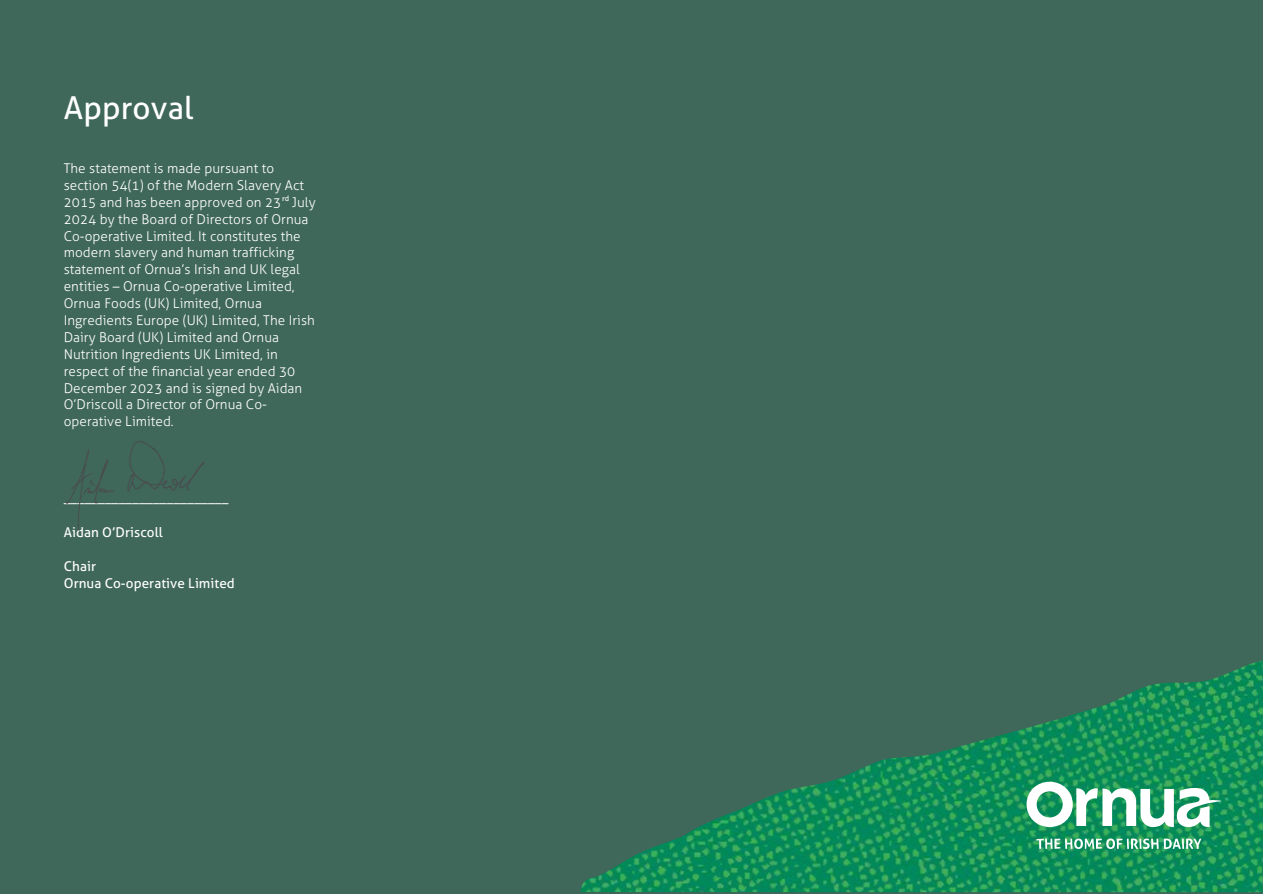
<style>
.page{position:relative;width:1263px;height:894px;background:#fff}
.page>*{position:absolute;margin:0;border:0;box-sizing:border-box;transform-origin:0 0}
.t1{font:31.5px "Aller";letter-spacing:.005em;color:#fff}
.t2{font:300 13.5px/16.8px "Aller";letter-spacing:.005em;color:#fff}
.t3{font:13.5px/16.8px "Aller";letter-spacing:.005em;color:#fff}
.t4{font:7.5px "Aller";color:#fff}
</style>
<div class="page">
<div style="left:0;top:0;width:1263px;height:893px;background:#3f675a"></div>
<img style="left:580px;top:660px;width:683px;height:231px">
<svg style="left:1036px;top:838px;width:165px;height:10px;background:#71bd9b"></svg>
<svg style="left:1026px;top:781px;width:196px;height:45px;background:#7cc2a4"></svg>
<img style="left:66px;top:441px;width:139px;height:90px">
<h3 class="t1" style="left:64px;top:89px;width:131px">Approval</h3>
<p class="t2" style="left:64px;top:160px;width:253px">The statement is made pursuant to section 54(1) of the Modern Slavery Act 2015 and has been approved on 23 July 2024 by the Board of Directors of Ornua Co-operative Limited. It constitutes the modern slavery and human trafficking statement of Ornua’s Irish and UK legal entities – Ornua Co-operative Limited, Ornua Foods (UK) Limited, Ornua Ingredients Europe (UK) Limited, The Irish Dairy Board (UK) Limited and Ornua Nutrition Ingredients UK Limited, in respect of the financial year ended 30<br>December 2023 and is signed by Aidan O’Driscoll a Director of Ornua Co&shy;operative Limited.</p>
<p class="t4" style="left:282px;top:193px;width:9px">rd</p>
<h1 class="t3" style="left:64px;top:490px;width:166px">________________________</h1>
<h3 class="t3" style="left:64px;top:523px;width:101px">Aidan O’Driscoll</h3>
<p class="t3" style="left:64px;top:557px;width:173px">Chair<br>Ornua Co-operative Limited</p>
</div>
